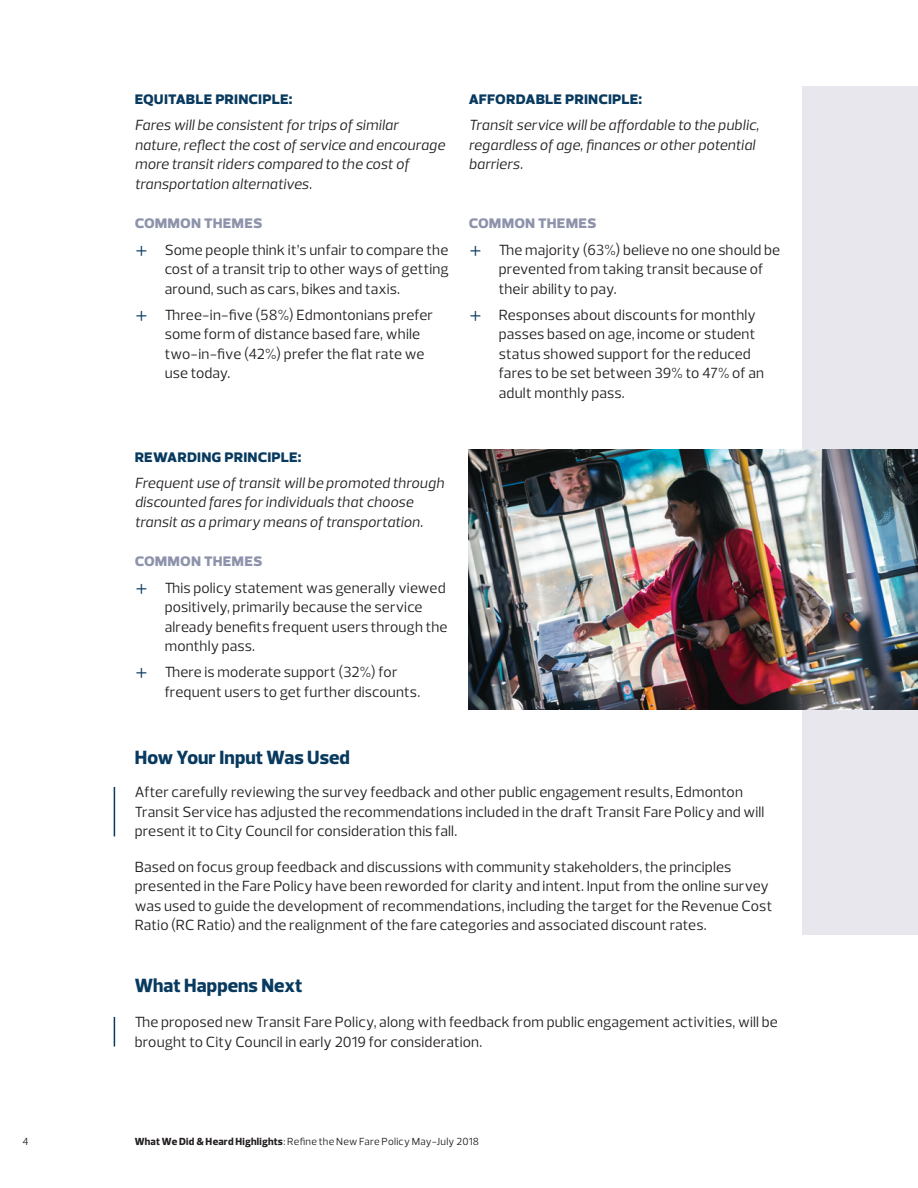
<style>
.page{position:relative;width:918px;height:1188px;background:#fff}
.page>*{position:absolute;margin:0;border:0;box-sizing:border-box;transform-origin:0 0}
.t1{font:800 19.5px "Prelo";letter-spacing:.005em;color:#083a5f}
.t2{font:800 16.5px "Prelo";letter-spacing:.005em;color:#083a5f}
.t3{font:800 16.5px "Prelo";letter-spacing:.005em;color:#8d93aa}
.t4{font:15px/19.5px "Prelo";letter-spacing:.01em;color:#231f20}
.t5{font:italic 15px/19.5px "Prelo";letter-spacing:.005em;color:#231f20}
.t6{font:10.5px "Prelo";letter-spacing:.025em;color:#231f20}
.s1{font-weight:300;font-size:27px;color:#083a5f}
.s2{font-weight:800}
</style>
<div class="page">
<div style="left:803px;top:86px;width:115px;height:849px;background:#e7e7ed"></div>
<hr style="left:114px;top:787px;width:1px;height:49px;background:#083a5f">
<hr style="left:114px;top:1017px;width:1px;height:30px;background:#083a5f">
<img style="left:469px;top:449px;width:449px;height:261px">
<p class="t2" style="left:135px;top:88px;width:159px">equitable principle:</p>
<p class="t5" style="left:135px;top:116px;width:312px">Fares will be consistent for trips of similar nature, reflect the cost of service and encourage more transit riders compared to the cost of transportation alternatives.</p>
<p class="t3" style="left:135px;top:213px;width:129px">common themes</p>
<p class="t4" style="left:165px;top:240px;width:286px;text-align:justify;text-indent:-30px"><span class="s1">+</span> Some people think it’s unfair to compare the cost of a transit trip to other ways of getting around, such as cars, bikes and taxis.</p>
<p class="t4" style="left:165px;top:305px;width:270px;text-indent:-30px"><span class="s1">+</span> Three-in-five (58%) Edmontonians prefer some form of distance based fare, while two-in-five (42%) prefer the flat rate we use today.</p>
<p class="t2" style="left:135px;top:446px;width:168px">rewarding principle:</p>
<p class="t5" style="left:135px;top:473px;width:311px">Frequent use of transit will be promoted through discounted fares for individuals that choose transit as a primary means of transportation.</p>
<p class="t3" style="left:135px;top:551px;width:129px">common themes</p>
<p class="t4" style="left:165px;top:578px;width:284px;text-indent:-30px"><span class="s1">+</span> This policy statement was generally viewed positively, primarily because the service already benefits frequent users through the monthly pass.</p>
<p class="t4" style="left:165px;top:663px;width:257px;text-indent:-30px"><span class="s1">+</span> There is moderate support (32%) for frequent users to get further discounts.</p>
<p class="t2" style="left:469px;top:88px;width:175px">affordable principle:</p>
<p class="t5" style="left:469px;top:116px;width:292px">Transit service will be affordable to the public, regardless of age, finances or other potential barriers.</p>
<p class="t3" style="left:469px;top:213px;width:129px">common themes</p>
<p class="t4" style="left:499px;top:240px;width:283px;text-indent:-30px"><span class="s1">+</span> The majority (63%) believe no one should be prevented from taking transit because of their ability to pay.</p>
<p class="t4" style="left:499px;top:305px;width:267px;text-indent:-30px"><span class="s1">+</span> Responses about discounts for monthly passes based on age, income or student status showed support for the reduced fares to be set between 39% to 47% of an adult monthly pass.</p>
<h1 class="t1" style="left:135px;top:746px;width:217px">How Your Input Was Used</h1>
<p class="t4" style="left:135px;top:783px;width:631px">After carefully reviewing the survey feedback and other public engagement results, Edmonton<br>Transit Service has adjusted the recommendations included in the draft Transit Fare Policy and will present it to City Council for consideration this fall.</p>
<p class="t4" style="left:135px;top:857px;width:639px">Based on focus group feedback and discussions with community stakeholders, the principles presented in the Fare Policy have been reworded for clarity and intent. Input from the online survey was used to guide the development of recommendations, including the target for the Revenue Cost Ratio (RC Ratio) and the realignment of the fare categories and associated discount rates.</p>
<h1 class="t1" style="left:135px;top:973px;width:169px">What Happens Next</h1>
<p class="t4" style="left:135px;top:1013px;width:645px">The proposed new Transit Fare Policy, along with feedback from public engagement activities, will be brought to City Council in early 2019 for consideration.</p>
<p class="t6" style="left:23px;top:1135px;width:8px">4</p>
<p class="t6" style="left:135px;top:1135px;width:346px"><span class="s2">What We Did &amp; Heard Highlights</span>: Refine the New Fare Policy May-July 2018</p>
</div>
